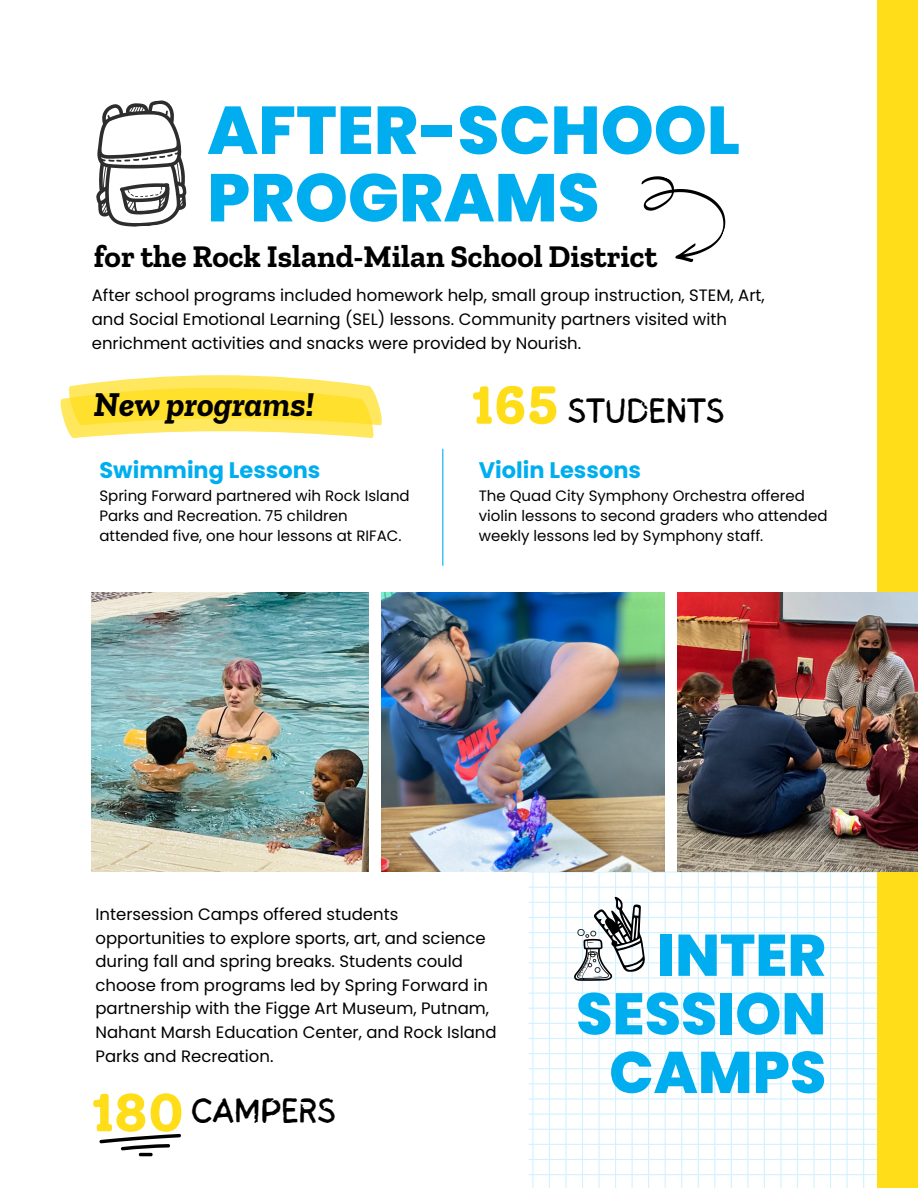
<style>
.page{position:relative;width:918px;height:1188px;background:#fff}
.page>*{position:absolute;margin:0;border:0;box-sizing:border-box;transform-origin:0 0}
.t1{font:800 67.5px/67.5px "Poppins";color:#00aeef}
.t2{font:800 58.65px/58.7px "Poppins";color:#00aeef;text-align:right}
.t3{font:800 53.4px "Solway";color:#ffdd18}
.t4{font:35.25px "Sigher";color:#000}
.t5{font:italic 700 34.65px "Zilla Slab";color:#000}
.t6{font:700 31.35px "Zilla Slab";color:#000}
.t7{font:700 22.5px "Poppins";color:#00aeef}
.t8{font:16.5px/23.7px "Poppins";color:#000}
.t9{font:15px/20.2px "Poppins";color:#000}
</style>
<div class="page">
<svg style="left:528px;top:872px;width:349px;height:316px"></svg>
<div style="left:877px;top:0;width:41px;height:1188px;background:#ffdd18"></div>
<img style="left:677px;top:593px;width:241px;height:279px">
<img style="left:382px;top:593px;width:282px;height:279px">
<svg style="left:60px;top:375px;width:322px;height:63px;background:#ffe763"></svg>
<img style="left:92px;top:593px;width:277px;height:279px">
<hr style="left:442px;top:449px;width:1px;height:117px;background:#00aeef">
<svg style="left:641px;top:176px;width:85px;height:86px"></svg>
<svg style="left:96px;top:100px;width:91px;height:127px"></svg>
<svg style="left:574px;top:897px;width:72px;height:84px"></svg>
<svg style="left:99px;top:1134px;width:82px;height:22px"></svg>
<h1 class="t1" style="left:207px;top:97px;width:534px">AFTER-SCHOOL<br>PROGRAMS</h1>
<h3 class="t6" style="left:94px;top:237px;width:565px">for the Rock Island-Milan School District</h3>
<p class="t8" style="left:92px;top:284px;width:674px">After school programs included homework help, small group instruction, STEM, Art, and Social Emotional Learning (SEL) lessons. Community partners visited with enrichment activities and snacks were provided by Nourish.</p>
<h3 class="t5" style="left:94px;top:383px;width:222px">New programs!</h3>
<h3 class="t7" style="left:99px;top:455px;width:223px">Swimming Lessons</h3>
<p class="t9" style="left:99px;top:485px;width:312px">Spring Forward partnered wih Rock Island<br>Parks and Recreation. 75 children attended five, one hour lessons at RIFAC.</p>
<h3 class="t3" style="left:472px;top:373px;width:89px">165</h3>
<h3 class="t4" style="left:568px;top:397px;width:158px">STUDENTS</h3>
<h3 class="t7" style="left:479px;top:455px;width:164px">Violin Lessons</h3>
<p class="t9" style="left:479px;top:485px;width:350px">The Quad City Symphony Orchestra offered violin lessons to second graders who attended weekly lessons led by Symphony staff.</p>
<p class="t8" style="left:96px;top:902px;width:403px">Intersession Camps offered students opportunities to explore sports, art, and science during fall and spring breaks. Students could choose from programs led by Spring Forward in partnership with the Figge Art Museum, Putnam, Nahant Marsh Education Center, and Rock Island Parks and Recreation.</p>
<h3 class="t3" style="left:92px;top:1081px;width:94px">180</h3>
<h3 class="t4" style="left:191px;top:1097px;width:146px">CAMPERS</h3>
<h2 class="t2" style="left:576px;top:926px;width:252px">INTER<br>SESSION<br>CAMPS</h2>
</div>
